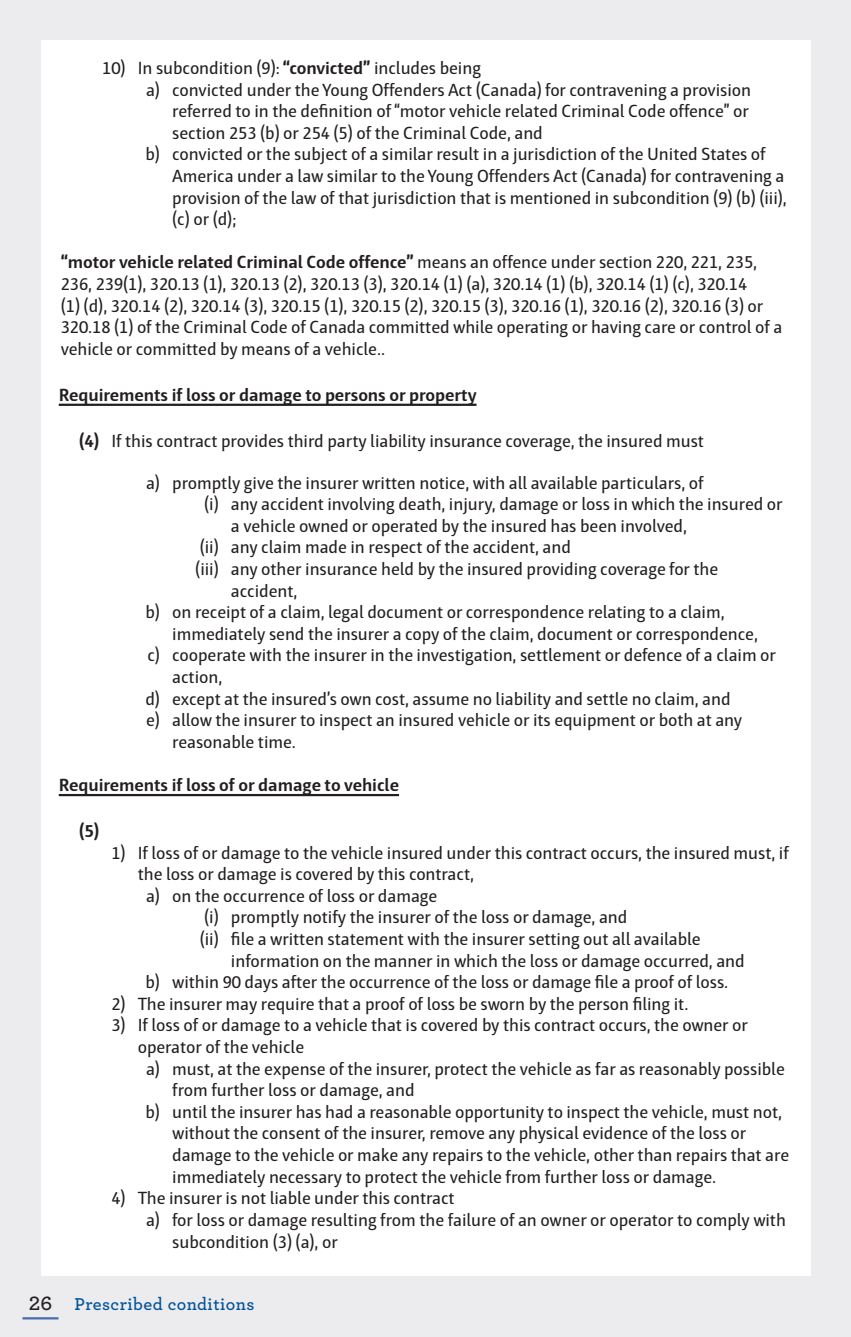
<style>
.page{position:relative;width:851px;height:1337px;background:#fff}
.page>*{position:absolute;margin:0;border:0;box-sizing:border-box;transform-origin:0 0}
.Page_No{font:600 20.25px "Archer";color:#231f20}
.Body{font:18px/21.6px "Haptic";letter-spacing:-.005em;color:#231f20}
.Body_-_Bold_-_Underl{font:700 18px "Haptic";letter-spacing:-.005em;color:#231f20}
.Section_Header_-_Foo{font:600 18px "Archer";letter-spacing:.025em;color:#01529a}
.s1{font-weight:700}
</style>
<div class="page">
<div style="left:0;top:0;width:850px;height:1336px;background:#ececee"></div>
<div style="left:40px;top:40px;width:770px;height:1236px;background:#fff"></div>
<hr style="left:23px;top:1317px;width:35px;height:2px;background:#446dad">
<hr style="left:59px;top:404px;width:417px;height:2px;background:#231f20">
<hr style="left:59px;top:794px;width:340px;height:2px;background:#231f20">
<p class="Body" style="left:102px;top:57px;width:380px">10) In subcondition (9): <span class="s1">“convicted”</span> includes being</p>
<p class="Body" style="left:172px;top:79px;width:580px;text-indent:-26px">a) convicted under the Young Offenders Act (Canada) for contravening a provision referred to in the definition of “motor vehicle related Criminal Code offence” or section 253 (b) or 254 (5) of the Criminal Code, and</p>
<p class="Body" style="left:172px;top:143px;width:616px;text-indent:-27px">b) convicted or the subject of a similar result in a jurisdiction of the United States of America under a law similar to the Young Offenders Act (Canada) for contravening a provision of the law of that jurisdiction that is mentioned in subcondition (9) (b) (iii), (c) or (d);</p>
<p class="Body" style="left:61px;top:251px;width:723px"><span class="s1">“motor vehicle related Criminal Code offence”</span> means an offence under section 220, 221, 235, 236, 239(1), 320.13 (1), 320.13 (2), 320.13 (3), 320.14 (1) (a), 320.14 (1) (b), 320.14 (1) (c), 320.14<br>(1) (d), 320.14 (2), 320.14 (3), 320.15 (1), 320.15 (2), 320.15 (3), 320.16 (1), 320.16 (2), 320.16 (3) or 320.18 (1) of the Criminal Code of Canada committed while operating or having care or control of a vehicle or committed by means of a vehicle..</p>
<p class="Body_-_Bold_-_Underl" style="left:59px;top:384px;width:419px">Requirements if loss or damage to persons or property</p>
<p class="Body" style="left:79px;top:430px;width:626px"><span class="s1">(4)</span> If this contract provides third party liability insurance coverage, the insured must</p>
<p class="Body" style="left:146px;top:471px;width:559px">a) promptly give the insurer written notice, with all available particulars, of</p>
<p class="Body" style="left:231px;top:493px;width:553px;text-indent:-27px">(i) any accident involving death, injury, damage or loss in which the insured or a vehicle owned or operated by the insured has been involved,</p>
<p class="Body" style="left:200px;top:536px;width:373px">(ii) any claim made in respect of the accident, and</p>
<p class="Body" style="left:231px;top:558px;width:489px;text-indent:-36px">(iii) any other insurance held by the insured providing coverage for the accident,</p>
<p class="Body" style="left:172px;top:601px;width:587px;text-indent:-27px">b) on receipt of a claim, legal document or correspondence relating to a claim, immediately send the insurer a copy of the claim, document or correspondence,</p>
<p class="Body" style="left:172px;top:644px;width:605px;text-indent:-25px">c) cooperate with the insurer in the investigation, settlement or defence of a claim or action,</p>
<p class="Body" style="left:145px;top:687px;width:586px">d) except at the insured’s own cost, assume no liability and settle no claim, and</p>
<p class="Body" style="left:172px;top:709px;width:571px;text-indent:-26px">e) allow the insurer to inspect an insured vehicle or its equipment or both at any reasonable time.</p>
<p class="Body_-_Bold_-_Underl" style="left:59px;top:774px;width:342px">Requirements if loss of or damage to vehicle</p>
<p class="Body_-_Bold_-_Underl" style="left:79px;top:820px;width:22px">(5)</p>
<p class="Body" style="left:138px;top:841px;width:652px;text-indent:-26px">1) If loss of or damage to the vehicle insured under this contract occurs, the insured must, if the loss or damage is covered by this contract,</p>
<p class="Body" style="left:146px;top:885px;width:293px">a) on the occurrence of loss or damage</p>
<p class="Body" style="left:204px;top:906px;width:425px">(i) promptly notify the insurer of the loss or damage, and</p>
<p class="Body" style="left:231px;top:928px;width:515px;text-indent:-31px">(ii) file a written statement with the insurer setting out all available information on the manner in which the loss or damage occurred, and</p>
<p class="Body" style="left:145px;top:971px;width:584px">b) within 90 days after the occurrence of the loss or damage file a proof of loss.</p>
<p class="Body" style="left:111px;top:993px;width:578px">2) The insurer may require that a proof of loss be sworn by the person filing it.</p>
<p class="Body" style="left:138px;top:1014px;width:611px;text-indent:-26px">3) If loss of or damage to a vehicle that is covered by this contract occurs, the owner or operator of the vehicle</p>
<p class="Body" style="left:172px;top:1057px;width:614px;text-indent:-26px">a) must, at the expense of the insurer, protect the vehicle as far as reasonably possible from further loss or damage, and</p>
<p class="Body" style="left:172px;top:1101px;width:618px;text-indent:-27px">b) until the insurer has had a reasonable opportunity to inspect the vehicle, must not, without the consent of the insurer, remove any physical evidence of the loss or damage to the vehicle or make any repairs to the vehicle, other than repairs that are immediately necessary to protect the vehicle from further loss or damage.</p>
<p class="Body" style="left:111px;top:1187px;width:345px">4) The insurer is not liable under this contract</p>
<p class="Body" style="left:172px;top:1209px;width:615px;text-indent:-26px">a) for loss or damage resulting from the failure of an owner or operator to comply with subcondition (3) (a), or</p>
<p class="Page_No" style="left:29px;top:1288px;width:25px">26</p>
<p class="Section_Header_-_Foo" style="left:75px;top:1290px;width:181px">Prescribed conditions</p>
</div>
